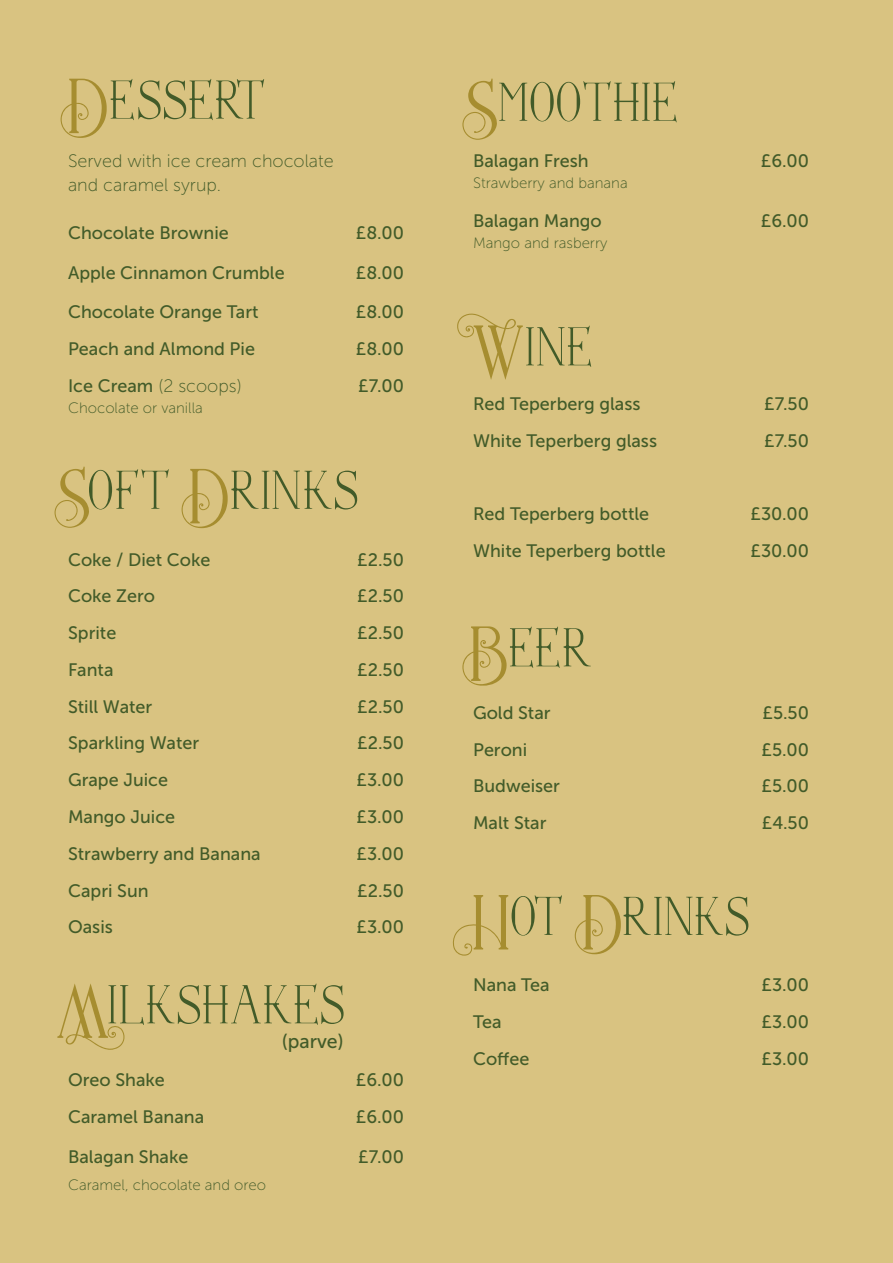
<style>
.page{position:relative;width:893px;height:1263px;background:#d9c381}
.page>*{position:absolute;margin:0;border:0;box-sizing:border-box;transform-origin:0 0}
.t1{font:19.5px "Museo Sans 500";color:#425b29}
.t2{font:18px "Museo Sans 500";color:#425b29}
.t3{font:18px/24px "Museo Sans 100";color:#425b29}
.t4{font:15px "Museo Sans 100";color:#425b29}
.s1{font-family:"Museo Sans 500"}
</style>
<div class="page">
<svg style="left:462px;top:626px;width:129px;height:60px"></svg>
<svg style="left:182px;top:469px;width:175px;height:59px"></svg>
<svg style="left:55px;top:467px;width:114px;height:61px"></svg>
<svg style="left:57px;top:983px;width:287px;height:67px"></svg>
<svg style="left:462px;top:79px;width:215px;height:61px"></svg>
<svg style="left:457px;top:313px;width:134px;height:67px"></svg>
<svg style="left:453px;top:895px;width:109px;height:61px"></svg>
<svg style="left:575px;top:895px;width:173px;height:59px"></svg>
<svg style="left:61px;top:79px;width:203px;height:59px"></svg>
<p class="t3" style="left:68px;top:149px;width:267px">Served with ice cream chocolate and caramel syrup.</p>
<p class="t2" style="left:68px;top:223px;width:162px">Chocolate Brownie</p>
<p class="t2" style="left:356px;top:223px;width:50px">£8.00</p>
<p class="t2" style="left:68px;top:263px;width:218px">Apple Cinnamon Crumble</p>
<p class="t2" style="left:356px;top:263px;width:50px">£8.00</p>
<p class="t2" style="left:68px;top:302px;width:192px">Chocolate Orange Tart</p>
<p class="t2" style="left:356px;top:302px;width:50px">£8.00</p>
<p class="t2" style="left:68px;top:339px;width:189px">Peach and Almond Pie</p>
<p class="t2" style="left:356px;top:339px;width:50px">£8.00</p>
<p class="t3" style="left:68px;top:374px;width:175px"><span class="s1">Ice Cream</span> (2 scoops)</p>
<p class="t2" style="left:358px;top:376px;width:47px">£7.00</p>
<p class="t4" style="left:68px;top:400px;width:136px">Chocolate or vanilla</p>
<p class="t2" style="left:68px;top:550px;width:144px">Coke / Diet Coke</p>
<p class="t2" style="left:357px;top:550px;width:48px">£2.50</p>
<p class="t2" style="left:68px;top:586px;width:88px">Coke Zero</p>
<p class="t2" style="left:357px;top:586px;width:48px">£2.50</p>
<p class="t2" style="left:68px;top:623px;width:50px">Sprite</p>
<p class="t2" style="left:357px;top:623px;width:48px">£2.50</p>
<p class="t2" style="left:68px;top:660px;width:47px">Fanta</p>
<p class="t2" style="left:357px;top:660px;width:48px">£2.50</p>
<p class="t2" style="left:68px;top:697px;width:86px">Still Water</p>
<p class="t2" style="left:357px;top:697px;width:48px">£2.50</p>
<p class="t2" style="left:68px;top:733px;width:133px">Sparkling Water</p>
<p class="t2" style="left:357px;top:733px;width:48px">£2.50</p>
<p class="t2" style="left:68px;top:770px;width:102px">Grape Juice</p>
<p class="t2" style="left:356px;top:770px;width:49px">£3.00</p>
<p class="t2" style="left:68px;top:807px;width:109px">Mango Juice</p>
<p class="t2" style="left:356px;top:807px;width:49px">£3.00</p>
<p class="t2" style="left:68px;top:844px;width:194px">Strawberry and Banana</p>
<p class="t2" style="left:356px;top:844px;width:49px">£3.00</p>
<p class="t2" style="left:68px;top:880px;width:82px">Capri Sun</p>
<p class="t2" style="left:357px;top:880px;width:48px">£2.50</p>
<p class="t2" style="left:68px;top:917px;width:46px">Oasis</p>
<p class="t2" style="left:356px;top:917px;width:49px">£3.00</p>
<p class="t1" style="left:282px;top:1030px;width:63px">(parve)</p>
<p class="t2" style="left:68px;top:1070px;width:98px">Oreo Shake</p>
<p class="t2" style="left:356px;top:1070px;width:50px">£6.00</p>
<p class="t2" style="left:68px;top:1107px;width:138px">Caramel Banana</p>
<p class="t2" style="left:356px;top:1107px;width:50px">£6.00</p>
<p class="t2" style="left:68px;top:1146px;width:122px">Balagan Shake</p>
<p class="t2" style="left:358px;top:1146px;width:47px">£7.00</p>
<p class="t4" style="left:68px;top:1176px;width:200px">Caramel, chocolate and oreo</p>
<p class="t2" style="left:473px;top:151px;width:117px">Balagan Fresh</p>
<p class="t2" style="left:761px;top:151px;width:50px">£6.00</p>
<p class="t4" style="left:473px;top:174px;width:156px">Strawberry and banana</p>
<p class="t2" style="left:473px;top:211px;width:130px">Balagan Mango</p>
<p class="t2" style="left:761px;top:211px;width:50px">£6.00</p>
<p class="t4" style="left:473px;top:235px;width:136px">Mango and rasberry</p>
<p class="t2" style="left:473px;top:394px;width:169px">Red Teperberg glass</p>
<p class="t2" style="left:764px;top:394px;width:46px">£7.50</p>
<p class="t2" style="left:473px;top:431px;width:186px">White Teperberg glass</p>
<p class="t2" style="left:764px;top:431px;width:46px">£7.50</p>
<p class="t2" style="left:473px;top:504px;width:178px">Red Teperberg bottle</p>
<p class="t2" style="left:750px;top:504px;width:60px">£30.00</p>
<p class="t2" style="left:473px;top:541px;width:194px">White Teperberg bottle</p>
<p class="t2" style="left:750px;top:541px;width:60px">£30.00</p>
<p class="t2" style="left:473px;top:703px;width:79px">Gold Star</p>
<p class="t2" style="left:762px;top:703px;width:48px">£5.50</p>
<p class="t2" style="left:473px;top:740px;width:56px">Peroni</p>
<p class="t2" style="left:762px;top:740px;width:49px">£5.00</p>
<p class="t2" style="left:473px;top:776px;width:88px">Budweiser</p>
<p class="t2" style="left:762px;top:776px;width:49px">£5.00</p>
<p class="t2" style="left:473px;top:813px;width:75px">Malt Star</p>
<p class="t2" style="left:762px;top:813px;width:49px">£4.50</p>
<p class="t2" style="left:473px;top:975px;width:78px">Nana Tea</p>
<p class="t2" style="left:761px;top:975px;width:49px">£3.00</p>
<p class="t2" style="left:473px;top:1012px;width:30px">Tea</p>
<p class="t2" style="left:761px;top:1012px;width:49px">£3.00</p>
<p class="t2" style="left:473px;top:1048px;width:58px">Coffee</p>
<p class="t2" style="left:761px;top:1048px;width:49px">£3.00</p>
</div>
